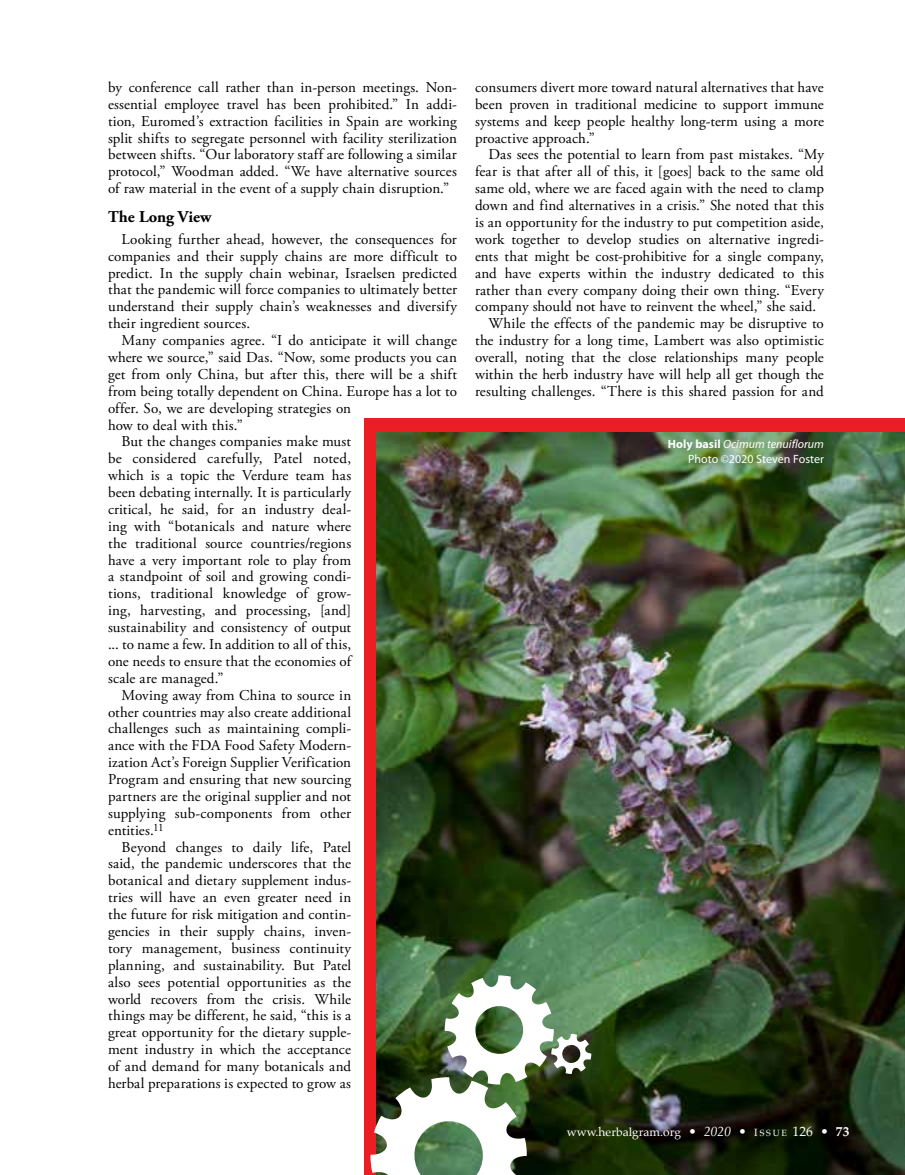
<style>
.page{position:relative;width:905px;height:1175px;background:#fff}
.page>*{position:absolute;margin:0;border:0;box-sizing:border-box;transform-origin:0 0}
.t1{font:700 16.5px "Adobe Garamond Pro";color:#000}
.t2{font:15px/16.8px "Adobe Garamond Pro";letter-spacing:.01em;color:#000;text-align:justify}
.t3{font:12px/15px "Myriad Pro";color:#fff;text-align:right}
.t4{font:12px "Palatino";color:#fff}
.s1{font-weight:700}
.s2{font-style:italic}
.s3{font-size:13.5px}
.s4{font-style:italic;font-size:13.5px}
.s5{font-size:10.5px}
.s6{font-size:9px}
.s7{font-weight:700;font-size:13.5px}
</style>
<div class="page">
<div style="left:364px;top:418px;width:540px;height:756px;background:#ed1d24"></div>
<img style="left:376px;top:432px;width:528px;height:742px">
<svg style="left:370px;top:975px;width:221px;height:199px;background:#7d8c72"></svg>
<p class="t2" style="left:108px;top:79px;width:350px">by conference call rather than in-person meetings. Non&shy;essential employee travel has been prohibited.” In addi&shy;tion, Euromed’s extraction facilities in Spain are working split shifts to segregate personnel with facility sterilization between shifts. “Our laboratory staff are following a similar protocol,” Woodman added. “We have alternative sources of raw material in the event of a supply chain disruption.”</p>
<p class="t1" style="left:108px;top:207px;width:105px">The Long View</p>
<p class="t2" style="left:108px;top:231px;width:350px;text-indent:14px">Looking further ahead, however, the consequences for companies and their supply chains are more difficult to predict. In the supply chain webinar, Israelsen predicted that the pandemic will force companies to ultimately better understand their supply chain’s weaknesses and diversify their ingredient sources.</p>
<p class="t2" style="left:122px;top:332px;width:337px">Many companies agree. “I do anticipate it will change</p>
<p class="t2" style="left:108px;top:349px;width:350px">where we source,” said Das. “Now, some products you can</p>
<p class="t2" style="left:108px;top:366px;width:350px">get from only China, but after this, there will be a shift</p>
<p class="t2" style="left:108px;top:383px;width:350px">from being totally dependent on China. Europe has a lot to</p>
<p class="t2" style="left:108px;top:400px;width:244px">offer. So, we are developing strategies on</p>
<p class="t2" style="left:108px;top:417px;width:136px">how to deal with this.”</p>
<p class="t2" style="left:122px;top:434px;width:231px">But the changes companies make must</p>
<p class="t2" style="left:108px;top:450px;width:245px">be considered carefully, Patel noted,</p>
<p class="t2" style="left:108px;top:467px;width:245px">which is a topic the Verdure team has</p>
<p class="t2" style="left:108px;top:484px;width:245px">been debating internally. It is particularly</p>
<p class="t2" style="left:108px;top:501px;width:244px">critical, he said, for an industry deal-</p>
<p class="t2" style="left:108px;top:518px;width:245px">ing with “botanicals and nature where</p>
<p class="t2" style="left:108px;top:535px;width:244px">the traditional source countries/regions</p>
<p class="t2" style="left:108px;top:552px;width:244px">have a very important role to play from</p>
<p class="t2" style="left:108px;top:569px;width:244px">a standpoint of soil and growing condi-</p>
<p class="t2" style="left:108px;top:585px;width:244px">tions, traditional knowledge of grow-</p>
<p class="t2" style="left:108px;top:602px;width:245px">ing, harvesting, and processing, [and]</p>
<p class="t2" style="left:108px;top:619px;width:245px">sustainability and consistency of output</p>
<p class="t2" style="left:108px;top:636px;width:245px">... to name a few. In addition to all of this,</p>
<p class="t2" style="left:108px;top:653px;width:244px">one needs to ensure that the economies of</p>
<p class="t2" style="left:108px;top:670px;width:117px">scale are managed.”</p>
<p class="t2" style="left:122px;top:687px;width:231px">Moving away from China to source in</p>
<p class="t2" style="left:108px;top:704px;width:245px">other countries may also create additional</p>
<p class="t2" style="left:108px;top:720px;width:244px">challenges such as maintaining compli-</p>
<p class="t2" style="left:108px;top:737px;width:244px">ance with the FDA Food Safety Modern-</p>
<p class="t2" style="left:108px;top:754px;width:244px">ization Act’s Foreign Supplier Verification</p>
<p class="t2" style="left:108px;top:771px;width:245px">Program and ensuring that new sourcing</p>
<p class="t2" style="left:108px;top:788px;width:245px">partners are the original supplier and not</p>
<p class="t2" style="left:108px;top:805px;width:244px">supplying sub-components from other</p>
<p class="t2" style="left:108px;top:822px;width:57px">entities.<sup>11</sup></p>
<p class="t2" style="left:122px;top:839px;width:231px">Beyond changes to daily life, Patel</p>
<p class="t2" style="left:108px;top:855px;width:245px">said, the pandemic underscores that the</p>
<p class="t2" style="left:108px;top:872px;width:244px">botanical and dietary supplement indus-</p>
<p class="t2" style="left:108px;top:889px;width:245px">tries will have an even greater need in</p>
<p class="t2" style="left:108px;top:906px;width:244px">the future for risk mitigation and contin-</p>
<p class="t2" style="left:108px;top:923px;width:244px">gencies in their supply chains, inven-</p>
<p class="t2" style="left:108px;top:940px;width:245px">tory management, business continuity</p>
<p class="t2" style="left:108px;top:957px;width:245px">planning, and sustainability. But Patel</p>
<p class="t2" style="left:108px;top:974px;width:245px">also sees potential opportunities as the</p>
<p class="t2" style="left:108px;top:990px;width:244px">world recovers from the crisis. While</p>
<p class="t2" style="left:108px;top:1007px;width:245px">things may be different, he said, “this is a</p>
<p class="t2" style="left:108px;top:1024px;width:244px">great opportunity for the dietary supple-</p>
<p class="t2" style="left:108px;top:1041px;width:245px">ment industry in which the acceptance</p>
<p class="t2" style="left:108px;top:1058px;width:244px">of and demand for many botanicals and</p>
<p class="t2" style="left:108px;top:1075px;width:244px">herbal preparations is expected to grow as</p>
<p class="t2" style="left:475px;top:79px;width:350px">consumers divert more toward natural alternatives that have been proven in traditional medicine to support immune systems and keep people healthy long-term using a more proactive approach.”</p>
<p class="t2" style="left:488px;top:147px;width:337px">Das sees the potential to learn from past mistakes. “My</p>
<p class="t2" style="left:475px;top:164px;width:350px">fear is that after all of this, it [goes] back to the same old</p>
<p class="t2" style="left:475px;top:181px;width:350px">same old, where we are faced again with the need to clamp</p>
<p class="t2" style="left:475px;top:197px;width:350px">down and find alternatives in a crisis.” She noted that this</p>
<p class="t2" style="left:475px;top:214px;width:350px">is an opportunity for the industry to put competition aside,</p>
<p class="t2" style="left:475px;top:231px;width:350px">work together to develop studies on alternative ingredi-</p>
<p class="t2" style="left:475px;top:248px;width:350px">ents that might be cost-prohibitive for a single company,</p>
<p class="t2" style="left:475px;top:265px;width:350px">and have experts within the industry dedicated to this</p>
<p class="t2" style="left:475px;top:282px;width:350px">rather than every company doing their own thing. “Every</p>
<p class="t2" style="left:475px;top:299px;width:343px">company should not have to reinvent the wheel,” she said.</p>
<p class="t2" style="left:488px;top:316px;width:337px">While the effects of the pandemic may be disruptive to</p>
<p class="t2" style="left:475px;top:332px;width:350px">the industry for a long time, Lambert was also optimistic</p>
<p class="t2" style="left:475px;top:349px;width:350px">overall, noting that the close relationships many people</p>
<p class="t2" style="left:475px;top:366px;width:350px">within the herb industry have will help all get though the</p>
<p class="t2" style="left:475px;top:383px;width:350px">resulting challenges. “There is this shared passion for and</p>
<p class="t3" style="left:668px;top:436px;width:157px"><span class="s1">Holy basil</span> <span class="s2">Ocimum tenuiflorum<br></span>Photo ©2020 Steven Foster</p>
<p class="t4" style="left:566px;top:1122px;width:284px">www.herbalgram.org <span class="s3">•</span> <span class="s4">2020</span> <span class="s3">•</span> <span class="s5">I</span> <span class="s6">S S U E</span> <span class="s3">126 •</span> <span class="s7">73</span></p>
</div>
